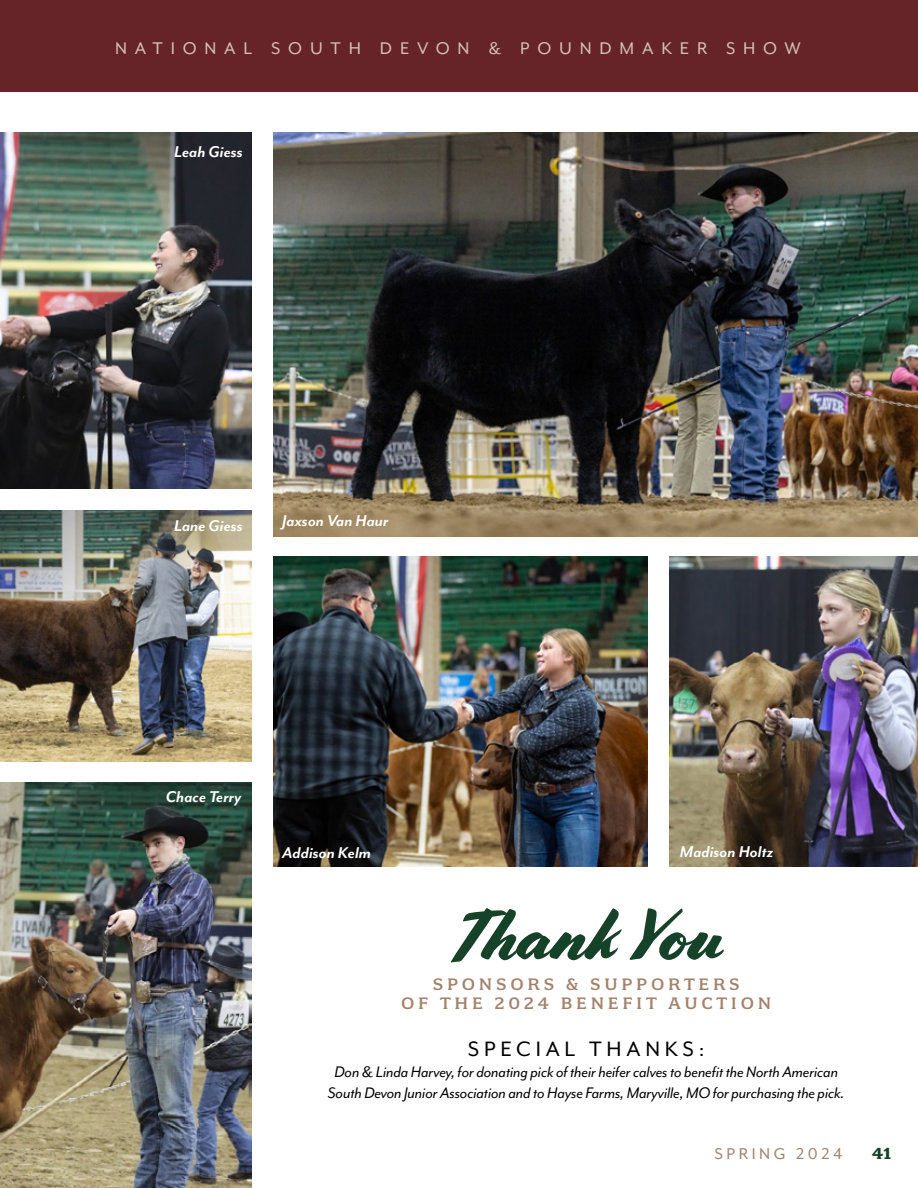
<style>
.page{position:relative;width:918px;height:1188px;background:#fff}
.page>*{position:absolute;margin:0;border:0;box-sizing:border-box;transform-origin:0 0}
.t1{font:72.3px "Cortado";letter-spacing:-.05em;color:#17422a}
.t2{font:24px "Mr Eaves Mod OT";letter-spacing:.2em;color:#000}
.t3{font:19.5px "Mr Eaves Mod OT";letter-spacing:.4em;color:#d1c1b6}
.t4{font:500 18.75px/19.5px "Fairplex Wide OT";letter-spacing:.2em;color:#a3836d;text-align:center}
.t5{font:italic 700 18px "Mr Eaves Mod OT";color:#fff}
.t6{font:18px "Mr Eaves Mod OT";letter-spacing:.2em;color:#a3836d}
.t7{font:700 18px "Fairplex Wide OT";color:#17422a}
.t8{font:italic 17.7px/21px "Mr Eaves Mod OT";letter-spacing:-.01em;color:#000;text-align:center}
</style>
<div class="page">
<img style="left:0;top:782px;width:252px;height:406px">
<div style="left:0;top:0;width:918px;height:92px;background:#662328"></div>
<img style="left:273px;top:557px;width:375px;height:310px">
<img style="left:273px;top:132px;width:645px;height:404px">
<img style="left:0;top:133px;width:252px;height:356px">
<img style="left:669px;top:557px;width:249px;height:310px">
<img style="left:0;top:511px;width:251px;height:251px">
<p class="t3" style="left:115px;top:37px;width:687px">NATIONAL SOUTH DEVON &amp; POUNDMAKER SHOW</p>
<p class="t5" style="left:174px;top:142px;width:70px">Leah Giess</p>
<p class="t5" style="left:174px;top:516px;width:70px">Lane Giess</p>
<p class="t5" style="left:282px;top:510px;width:108px">Jaxson Van Haur</p>
<p class="t5" style="left:166px;top:787px;width:77px">Chace Terry</p>
<p class="t5" style="left:282px;top:843px;width:91px">Addison Kelm</p>
<p class="t5" style="left:680px;top:841px;width:95px">Madison Holtz</p>
<h1 class="t1" style="left:447px;top:894px;width:276px">Thank You</h1>
<p class="t4" style="left:401px;top:974px;width:372px">SPONSORS &amp; SUPPORTERS<br>OF THE 2024 BENEFIT AUCTION</p>
<h2 class="t2" style="left:468px;top:1036px;width:238px">SPECIAL THANKS:</h2>
<p class="t8" style="left:328px;top:1061px;width:518px">Don &amp; Linda Harvey, for donating pick of their heifer calves to benefit the North American<br>South Devon Junior Association and to Hayse Farms, Maryville, MO for purchasing the pick.</p>
<p class="t6" style="left:714px;top:1144px;width:129px">SPRING 2024</p>
<p class="t7" style="left:872px;top:1143px;width:21px">41</p>
</div>
